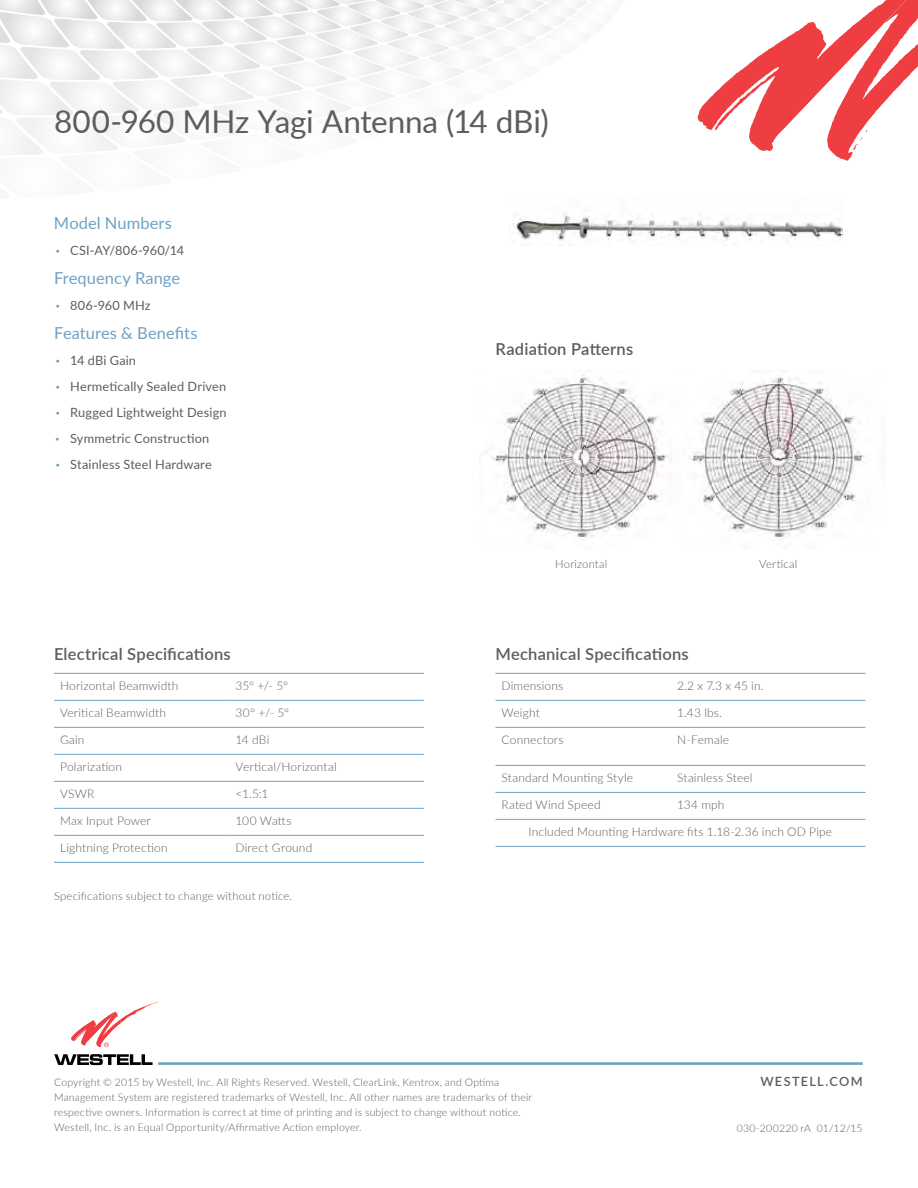
<style>
.page{position:relative;width:918px;height:1188px;background:#fff}
.page>*{position:absolute;margin:0;border:0;box-sizing:border-box;transform-origin:0 0}
.t1{font:31.5px "Lato";letter-spacing:-.01em;color:#5d5d60}
.t2{font:600 16.5px "Lato";letter-spacing:.015em;color:#5d5d60}
.t3{font:16.5px "Lato";letter-spacing:.005em;color:#6da2c5}
.t4{font:12.75px "Lato";letter-spacing:.015em;color:#5d5d60}
.t5{font:600 12.75px "Lato";letter-spacing:.1em;color:#5d5d60}
.t6{font:300 12px "Lato";letter-spacing:.015em;color:#5d5d60}
.t7{font:300 11.25px "Lato";letter-spacing:.015em;color:#5d5d60}
.t8{font:300 10.5px/15px "Lato";letter-spacing:.02em;color:#5d5d60}
.s1{font-weight:100;color:#6da2c5}
</style>
<div class="page">
<svg style="left:0;top:0;width:587px;height:155px"></svg>
<svg style="left:698px;top:0;width:220px;height:161px"></svg>
<hr style="left:158px;top:1062px;width:705px;height:3px;background:#6da2c5">
<svg style="left:54px;top:1054px;width:99px;height:11px"></svg>
<svg style="left:71px;top:1002px;width:88px;height:45px"></svg>
<hr style="left:496px;top:700px;width:175px;height:1px;background:#6da2c5">
<hr style="left:671px;top:700px;width:194px;height:1px;background:#6da2c5">
<hr style="left:496px;top:727px;width:175px;height:1px;background:#6da2c5">
<hr style="left:671px;top:727px;width:194px;height:1px;background:#6da2c5">
<hr style="left:496px;top:765px;width:175px;height:1px;background:#6da2c5">
<hr style="left:671px;top:765px;width:194px;height:1px;background:#6da2c5">
<hr style="left:496px;top:792px;width:175px;height:1px;background:#6da2c5">
<hr style="left:671px;top:792px;width:194px;height:1px;background:#6da2c5">
<hr style="left:496px;top:819px;width:175px;height:1px;background:#7ba9ca">
<hr style="left:671px;top:819px;width:194px;height:1px;background:#7ba9ca">
<hr style="left:496px;top:846px;width:175px;height:1px;background:#7ba9ca">
<hr style="left:671px;top:846px;width:194px;height:1px;background:#7ba9ca">
<hr style="left:496px;top:673px;width:175px;height:1px;background:#6da2c5">
<hr style="left:671px;top:673px;width:194px;height:1px;background:#6da2c5">
<hr style="left:54px;top:727px;width:176px;height:1px;background:#6da2c5">
<hr style="left:230px;top:727px;width:194px;height:1px;background:#6da2c5">
<hr style="left:54px;top:754px;width:176px;height:1px;background:#6da2c5">
<hr style="left:230px;top:754px;width:194px;height:1px;background:#6da2c5">
<hr style="left:54px;top:781px;width:176px;height:1px;background:#6da2c5">
<hr style="left:230px;top:781px;width:194px;height:1px;background:#6da2c5">
<hr style="left:54px;top:808px;width:176px;height:1px;background:#6da2c5">
<hr style="left:230px;top:808px;width:194px;height:1px;background:#6da2c5">
<hr style="left:54px;top:835px;width:176px;height:1px;background:#6da2c5">
<hr style="left:230px;top:835px;width:194px;height:1px;background:#6da2c5">
<hr style="left:54px;top:673px;width:176px;height:1px;background:#6da2c5">
<hr style="left:230px;top:673px;width:194px;height:1px;background:#6da2c5">
<hr style="left:54px;top:700px;width:176px;height:1px;background:#6da2c5">
<hr style="left:230px;top:700px;width:194px;height:1px;background:#6da2c5">
<hr style="left:54px;top:862px;width:176px;height:1px;background:#6da2c5">
<hr style="left:230px;top:862px;width:194px;height:1px;background:#6da2c5">
<img style="left:491px;top:370px;width:180px;height:170px">
<img style="left:689px;top:370px;width:176px;height:170px">
<img style="left:509px;top:214px;width:333px;height:32px">
<h1 class="t1" style="left:54px;top:99px;width:497px">800-960 MHz Yagi Antenna (14 dBi)</h1>
<h2 class="t3" style="left:54px;top:211px;width:119px">Model Numbers</h2>
<p class="t4" style="left:54px;top:241px;width:132px"><span class="s1">•</span> CSI-AY/806-960/14</p>
<h2 class="t3" style="left:54px;top:266px;width:128px">Frequency Range</h2>
<p class="t4" style="left:54px;top:296px;width:98px"><span class="s1">•</span> 806-960 MHz</p>
<h2 class="t3" style="left:54px;top:321px;width:145px">Features &amp; Benefits</h2>
<p class="t4" style="left:54px;top:351px;width:84px"><span class="s1">•</span> 14 dBi Gain</p>
<p class="t4" style="left:54px;top:377px;width:174px"><span class="s1">•</span> Hermetically Sealed Driven</p>
<p class="t4" style="left:54px;top:403px;width:174px"><span class="s1">•</span> Rugged Lightweight Design</p>
<p class="t4" style="left:54px;top:429px;width:157px"><span class="s1">•</span> Symmetric Construction</p>
<p class="t4" style="left:54px;top:455px;width:159px"><span class="s1">•</span> Stainless Steel Hardware</p>
<h2 class="t2" style="left:54px;top:642px;width:178px">Electrical Specifications</h2>
<p class="t6" style="left:60px;top:677px;width:120px">Horizontal Beamwidth</p>
<p class="t6" style="left:236px;top:677px;width:54px">35° +/- 5°</p>
<p class="t6" style="left:60px;top:704px;width:108px">Veritical Beamwidth</p>
<p class="t6" style="left:236px;top:704px;width:55px">30° +/- 5°</p>
<p class="t6" style="left:60px;top:731px;width:26px">Gain</p>
<p class="t6" style="left:236px;top:731px;width:35px">14 dBi</p>
<p class="t6" style="left:60px;top:758px;width:63px">Polarization</p>
<p class="t6" style="left:236px;top:758px;width:103px">Vertical/Horizontal</p>
<p class="t6" style="left:60px;top:785px;width:36px">VSWR</p>
<p class="t6" style="left:236px;top:785px;width:34px">&lt;1.5:1</p>
<p class="t6" style="left:60px;top:812px;width:92px">Max Input Power</p>
<p class="t6" style="left:236px;top:812px;width:57px">100 Watts</p>
<p class="t6" style="left:60px;top:839px;width:109px">Lightning Protection</p>
<p class="t6" style="left:236px;top:839px;width:78px">Direct Ground</p>
<p class="t7" style="left:54px;top:888px;width:240px">Specifications subject to change without notice.</p>
<h2 class="t2" style="left:496px;top:337px;width:139px">Radiation Patterns</h2>
<p class="t7" style="left:555px;top:556px;width:54px">Horizontal</p>
<p class="t7" style="left:759px;top:556px;width:40px">Vertical</p>
<h2 class="t2" style="left:496px;top:642px;width:195px">Mechanical Specifications</h2>
<p class="t6" style="left:502px;top:677px;width:63px">Dimensions</p>
<p class="t6" style="left:677px;top:677px;width:88px">2.2 x 7.3 x 45 in.</p>
<p class="t6" style="left:502px;top:704px;width:40px">Weight</p>
<p class="t6" style="left:677px;top:704px;width:47px">1.43 lbs.</p>
<p class="t6" style="left:502px;top:731px;width:64px">Connectors</p>
<p class="t6" style="left:677px;top:731px;width:54px">N-Female</p>
<p class="t6" style="left:502px;top:769px;width:133px">Standard Mounting Style</p>
<p class="t6" style="left:677px;top:769px;width:77px">Stainless Steel</p>
<p class="t6" style="left:502px;top:796px;width:101px">Rated Wind Speed</p>
<p class="t6" style="left:677px;top:796px;width:49px">134 mph</p>
<p class="t6" style="left:529px;top:823px;width:305px">Included Mounting Hardware fits 1.18-2.36 inch OD Pipe</p>
<p class="t8" style="left:54px;top:1074px;width:480px">Copyright © 2015 by Westell, Inc. All Rights Reserved. Westell, ClearLink, Kentrox, and Optima Management System are registered trademarks of Westell, Inc. All other names are trademarks of their respective owners. Information is correct at time of printing and is subject to change without notice.<br>Westell, Inc. is an Equal Opportunity/Affirmative Action employer.</p>
<p class="t5" style="left:760px;top:1072px;width:104px">WESTELL.COM</p>
<p class="t8" style="left:737px;top:1120px;width:127px">030-200220 rA 01/12/15</p>
</div>
